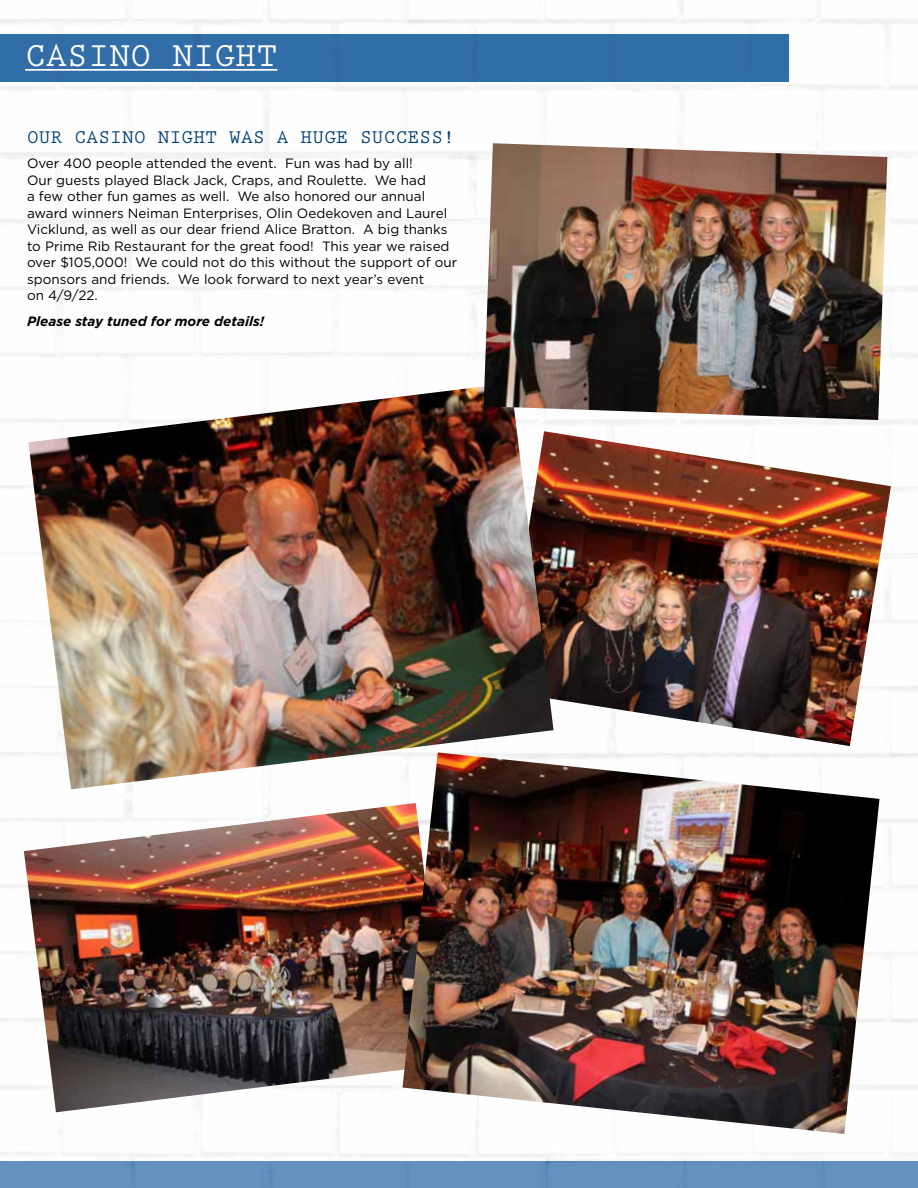
<style>
.page{position:relative;width:918px;height:1188px;background:#fff}
.page>*{position:absolute;margin:0;border:0;box-sizing:border-box;transform-origin:0 0}
.t1{font:700 34.5px "Prestige Elite Std";letter-spacing:.01em;color:#fff}
.t2{font:700 19.5px "Prestige Elite Std";letter-spacing:.01em;color:#003f73}
.t3{font:13.5px/16.5px "Gotham";color:#000}
.t4{font:italic 700 13.5px "Gotham";color:#000}
</style>
<div class="page">
<img style="left:0;top:0;width:918px;height:1161px">
<div style="left:0;top:1161px;width:918px;height:27px;background:#6491bd"></div>
<div style="left:0;top:34px;width:788px;height:48px;background:#326ea8"></div>
<hr style="left:25px;top:69px;width:252px;height:2px;background:#fff">
<img style="left:24px;top:803px;width:379px;height:309px">
<img style="left:403px;top:752px;width:477px;height:382px">
<img style="left:554px;top:431px;width:337px;height:315px">
<img style="left:28px;top:383px;width:526px;height:406px">
<img style="left:484px;top:143px;width:403px;height:277px">
<h1 class="t1" style="left:25px;top:37px;width:254px">CASINO NIGHT</h1>
<h2 class="t2" style="left:27px;top:126px;width:430px">OUR CASINO NIGHT WAS A HUGE SUCCESS!</h2>
<p class="t3" style="left:27px;top:155px;width:432px">Over 400 people attended the event. Fun was had by all!<br>Our guests played Black Jack, Craps, and Roulette. We had<br>a few other fun games as well. We also honored our annual award winners Neiman Enterprises, Olin Oedekoven and Laurel Vicklund, as well as our dear friend Alice Bratton. A big thanks to Prime Rib Restaurant for the great food! This year we raised over $105,000! We could not do this without the support of our sponsors and friends. We look forward to next year’s event<br>on 4/9/22.</p>
<p class="t4" style="left:27px;top:312px;width:239px">Please stay tuned for more details!</p>
</div>
